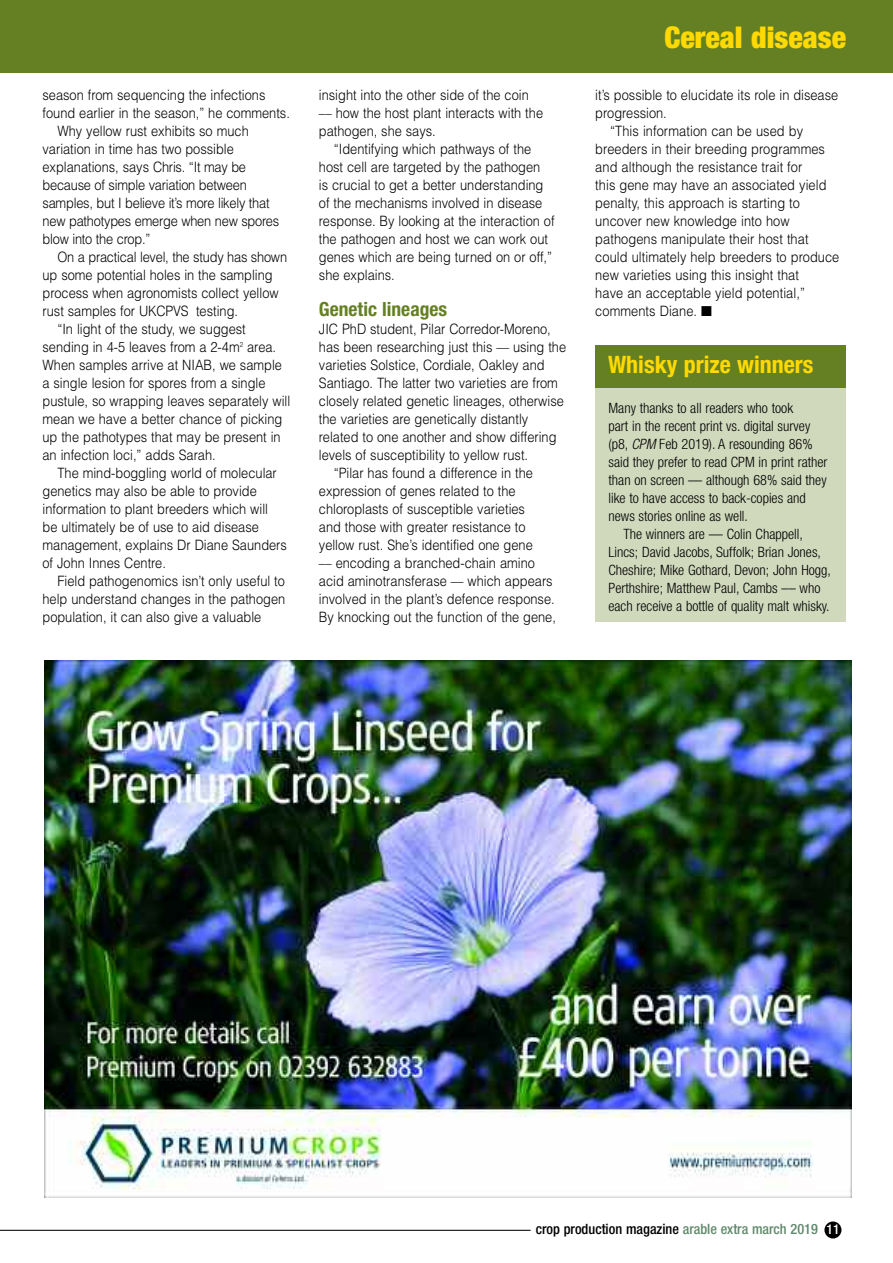
<style>
.page{position:relative;width:893px;height:1263px;background:#fff}
.page>*{position:absolute;margin:0;border:0;box-sizing:border-box;transform-origin:0 0}
.t1{font:900 condensed 30px "Helvetica Neue";color:#ffd902}
.t2{font:700 condensed 24px "Helvetica Neue";color:#ffd902}
.t3{font:700 condensed 19.5px "Helvetica Neue";color:#648022}
.t4{font:300 14.25px/18px "Helvetica";color:#000;scale:.9 1}
.t5{font:300 condensed 14.25px "Helvetica Neue";color:#000}
.t6{font:500 condensed 14.25px "Helvetica Neue";color:#000}
.s1{font-style:italic}
.s2{color:#60896c}
.s3{font-size:13.5px;color:#fff}
</style>
<div class="page">
<div style="left:595px;top:368px;width:251px;height:253px;background:#d1d9bd"></div>
<div style="left:595px;top:345px;width:251px;height:42px;background:#648022"></div>
<div style="left:0;top:0;width:893px;height:72px;background:#648022"></div>
<img style="left:44px;top:661px;width:808px;height:536px">
<div style="left:824px;top:1221px;width:17px;height:17px;background:#000;border-radius:50%"></div>
<hr style="left:0;top:1230px;width:531px;height:1px;background:#000">
<p class="t4" style="left:43px;top:86px;width:249px">season from sequencing the infections</p>
<p class="t4" style="left:43px;top:104px;width:276px">found earlier in the season,” he comments.</p>
<p class="t4" style="left:57px;top:122px;width:214px">Why yellow rust exhibits so much</p>
<p class="t4" style="left:43px;top:140px;width:214px">variation in time has two possible</p>
<p class="t4" style="left:43px;top:158px;width:228px">explanations, says Chris. “It may be</p>
<p class="t4" style="left:43px;top:176px;width:228px">because of simple variation between</p>
<p class="t4" style="left:43px;top:194px;width:254px">samples, but I believe it’s more likely that</p>
<p class="t4" style="left:43px;top:212px;width:265px">new pathotypes emerge when new spores</p>
<p class="t4" style="left:43px;top:230px;width:121px">blow into the crop.”</p>
<p class="t4" style="left:57px;top:248px;width:257px">On a practical level, the study has shown</p>
<p class="t4" style="left:43px;top:266px;width:257px">up some potential holes in the sampling</p>
<p class="t4" style="left:43px;top:284px;width:264px">process when agronomists collect yellow</p>
<p class="t4" style="left:43px;top:302px;width:219px">rust samples for UKCPVS testing.</p>
<p class="t4" style="left:57px;top:320px;width:211px">“In light of the study, we suggest</p>
<p class="t4" style="left:43px;top:338px;width:261px">sending in 4-5 leaves from a 2-4m<sup>2</sup> area.</p>
<p class="t4" style="left:43px;top:356px;width:268px">When samples arrive at NIAB, we sample</p>
<p class="t4" style="left:43px;top:374px;width:249px">a single lesion for spores from a single</p>
<p class="t4" style="left:43px;top:392px;width:277px">pustule, so wrapping leaves separately will</p>
<p class="t4" style="left:43px;top:410px;width:268px">mean we have a better chance of picking</p>
<p class="t4" style="left:43px;top:428px;width:266px">up the pathotypes that may be present in</p>
<p class="t4" style="left:43px;top:446px;width:194px">an infection loci,” adds Sarah.</p>
<p class="t4" style="left:57px;top:464px;width:245px">The mind-boggling world of molecular</p>
<p class="t4" style="left:43px;top:482px;width:240px">genetics may also be able to provide</p>
<p class="t4" style="left:43px;top:500px;width:252px">information to plant breeders which will</p>
<p class="t4" style="left:43px;top:518px;width:242px">be ultimately be of use to aid disease</p>
<p class="t4" style="left:43px;top:536px;width:273px">management, explains Dr Diane Saunders</p>
<p class="t4" style="left:43px;top:554px;width:139px">of John Innes Centre.</p>
<p class="t4" style="left:57px;top:572px;width:254px">Field pathogenomics isn’t only useful to</p>
<p class="t4" style="left:43px;top:590px;width:271px">help understand changes in the pathogen</p>
<p class="t4" style="left:43px;top:608px;width:245px">population, it can also give a valuable</p>
<p class="t4" style="left:319px;top:86px;width:251px">insight into the other side of the coin –– how the host plant interacts with the pathogen, she says.</p>
<p class="t4" style="left:319px;top:140px;width:263px;text-indent:15px">“Identifying which pathways of the host cell are targeted by the pathogen<br>is crucial to get a better understanding of the mechanisms involved in disease response. By looking at the interaction of the pathogen and host we can work out genes which are being turned on or off,” she explains.</p>
<h3 class="t3" style="left:319px;top:302px;width:130px">Genetic lineages</h3>
<p class="t4" style="left:319px;top:320px;width:259px">JIC PhD student, Pilar Corredor-Moreno,</p>
<p class="t4" style="left:319px;top:338px;width:276px">has been researching just this –– using the</p>
<p class="t4" style="left:319px;top:356px;width:252px">varieties Solstice, Cordiale, Oakley and</p>
<p class="t4" style="left:319px;top:374px;width:267px">Santiago. The latter two varieties are from</p>
<p class="t4" style="left:319px;top:392px;width:274px">closely related genetic lineages, otherwise</p>
<p class="t4" style="left:319px;top:410px;width:234px">the varieties are genetically distantly</p>
<p class="t4" style="left:319px;top:428px;width:266px">related to one another and show differing</p>
<p class="t4" style="left:319px;top:446px;width:234px">levels of susceptibility to yellow rust.</p>
<p class="t4" style="left:334px;top:464px;width:223px">“Pilar has found a difference in the</p>
<p class="t4" style="left:319px;top:482px;width:220px">expression of genes related to the</p>
<p class="t4" style="left:319px;top:500px;width:231px">chloroplasts of susceptible varieties</p>
<p class="t4" style="left:319px;top:518px;width:231px">and those with greater resistance to</p>
<p class="t4" style="left:319px;top:536px;width:239px">yellow rust. She’s identified one gene</p>
<p class="t4" style="left:319px;top:554px;width:241px">–– encoding a branched-chain amino</p>
<p class="t4" style="left:319px;top:572px;width:261px">acid aminotransferase –– which appears</p>
<p class="t4" style="left:319px;top:590px;width:264px">involved in the plant’s defence response.</p>
<p class="t4" style="left:319px;top:608px;width:265px">By knocking out the function of the gene,</p>
<h1 class="t1" style="left:664px;top:27px;width:183px">Cereal disease</h1>
<p class="t4" style="left:595px;top:86px;width:271px">it’s possible to elucidate its role in disease</p>
<p class="t4" style="left:595px;top:104px;width:81px">progression.</p>
<p class="t4" style="left:610px;top:122px;width:216px">“This information can be used by</p>
<p class="t4" style="left:595px;top:140px;width:257px">breeders in their breeding programmes</p>
<p class="t4" style="left:595px;top:158px;width:232px">and although the resistance trait for</p>
<p class="t4" style="left:595px;top:176px;width:258px">this gene may have an associated yield</p>
<p class="t4" style="left:595px;top:194px;width:229px">penalty, this approach is starting to</p>
<p class="t4" style="left:595px;top:212px;width:217px">uncover new knowledge into how</p>
<p class="t4" style="left:595px;top:230px;width:238px">pathogens manipulate their host that</p>
<p class="t4" style="left:595px;top:248px;width:273px">could ultimately help breeders to produce</p>
<p class="t4" style="left:595px;top:266px;width:228px">new varieties using this insight that</p>
<p class="t4" style="left:595px;top:284px;width:234px">have an acceptable yield potential,”</p>
<p class="t4" style="left:595px;top:302px;width:131px">comments Diane. ■</p>
<h2 class="t2" style="left:608px;top:355px;width:207px">Whisky prize winners</h2>
<p class="t5" style="left:608px;top:402px;width:186px">Many thanks to all readers who took</p>
<p class="t5" style="left:608px;top:420px;width:203px">part in the recent print vs. digital survey</p>
<p class="t5" style="left:608px;top:438px;width:206px">(p8, <span class="s1">CPM</span> Feb 2019). A resounding 86%</p>
<p class="t5" style="left:608px;top:456px;width:221px">said they prefer to read CPM in print rather</p>
<p class="t5" style="left:608px;top:474px;width:220px">than on screen –– although 68% said they</p>
<p class="t5" style="left:608px;top:492px;width:199px">like to have access to back-copies and</p>
<p class="t5" style="left:608px;top:510px;width:141px">news stories online as well.</p>
<p class="t5" style="left:623px;top:528px;width:181px">The winners are –– Colin Chappell,</p>
<p class="t5" style="left:608px;top:546px;width:214px">Lincs; David Jacobs, Suffolk; Brian Jones,</p>
<p class="t5" style="left:608px;top:564px;width:224px">Cheshire; Mike Gothard, Devon; John Hogg,</p>
<p class="t5" style="left:608px;top:582px;width:213px">Perthshire; Matthew Paul, Cambs –– who</p>
<p class="t5" style="left:608px;top:600px;width:223px">each receive a bottle of quality malt whisky.</p>
<p class="t6" style="left:536px;top:1224px;width:305px">crop production magazine <span class="s2">arable extra march 2019</span> <span class="s3">11</span></p>
</div>
